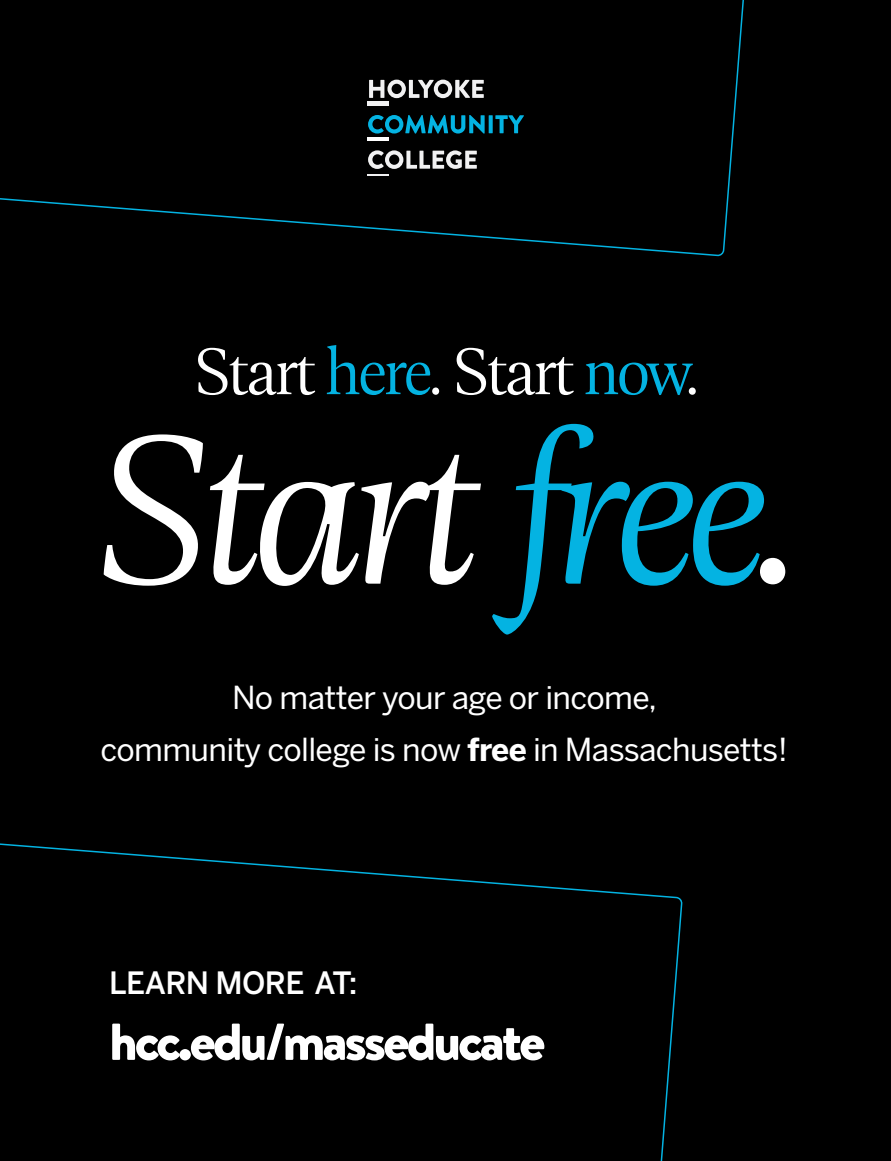
<style>
.page{position:relative;width:891px;height:1161px;background:#000}
.page>*{position:absolute;margin:0;border:0;box-sizing:border-box;transform-origin:0 0}
.t1{font:italic 300 226.05px "Geller Headline";letter-spacing:-.04em;color:#fff}
.t2{font:300 70.65px "Geller Headline";letter-spacing:-.04em;color:#fff}
.t3{font:900 51.9px "Brandon Text";letter-spacing:-.06em;color:#fff}
.t4{font:31.5px/51.9px "Benton Sans";letter-spacing:-.02em;color:#fff;text-align:center}
.t5{font:500 30.6px "Benton Sans";letter-spacing:-.02em;color:#fff}
.s1{color:#04b3e2}
.s2{font-family:"Geller Text"}
.s3{font-weight:700}
</style>
<div class="page">
<svg style="left:0;top:843px;width:683px;height:318px"></svg>
<svg style="left:0;top:0;width:744px;height:257px"></svg>
<svg style="left:368px;top:115px;width:117px;height:19px"></svg>
<svg style="left:489px;top:115px;width:4px;height:18px"></svg>
<svg style="left:495px;top:115px;width:29px;height:18px"></svg>
<svg style="left:369px;top:80px;width:115px;height:18px"></svg>
<div style="left:367px;top:101px;width:22px;height:5px;background:#f1f1f2"></div>
<hr style="left:367px;top:137px;width:22px;height:4px;background:#fff">
<svg style="left:367px;top:150px;width:110px;height:25px"></svg>
<h2 class="t2" style="left:193px;top:325px;width:508px">Start <span class="s1">here</span>. Start <span class="s1">now</span>.</h2>
<h1 class="t1" style="left:94px;top:361px;width:704px">Start <span class="s1">free</span><span class="s2">.</span></h1>
<p class="t4" style="left:100px;top:671px;width:689px">No matter your age or income,<br>community college is now <span class="s3">free</span> in Massachusetts!</p>
<p class="t5" style="left:109px;top:964px;width:250px">LEARN MORE AT:</p>
<h3 class="t3" style="left:109px;top:1005px;width:438px">hcc.edu/masseducate</h3>
</div>
